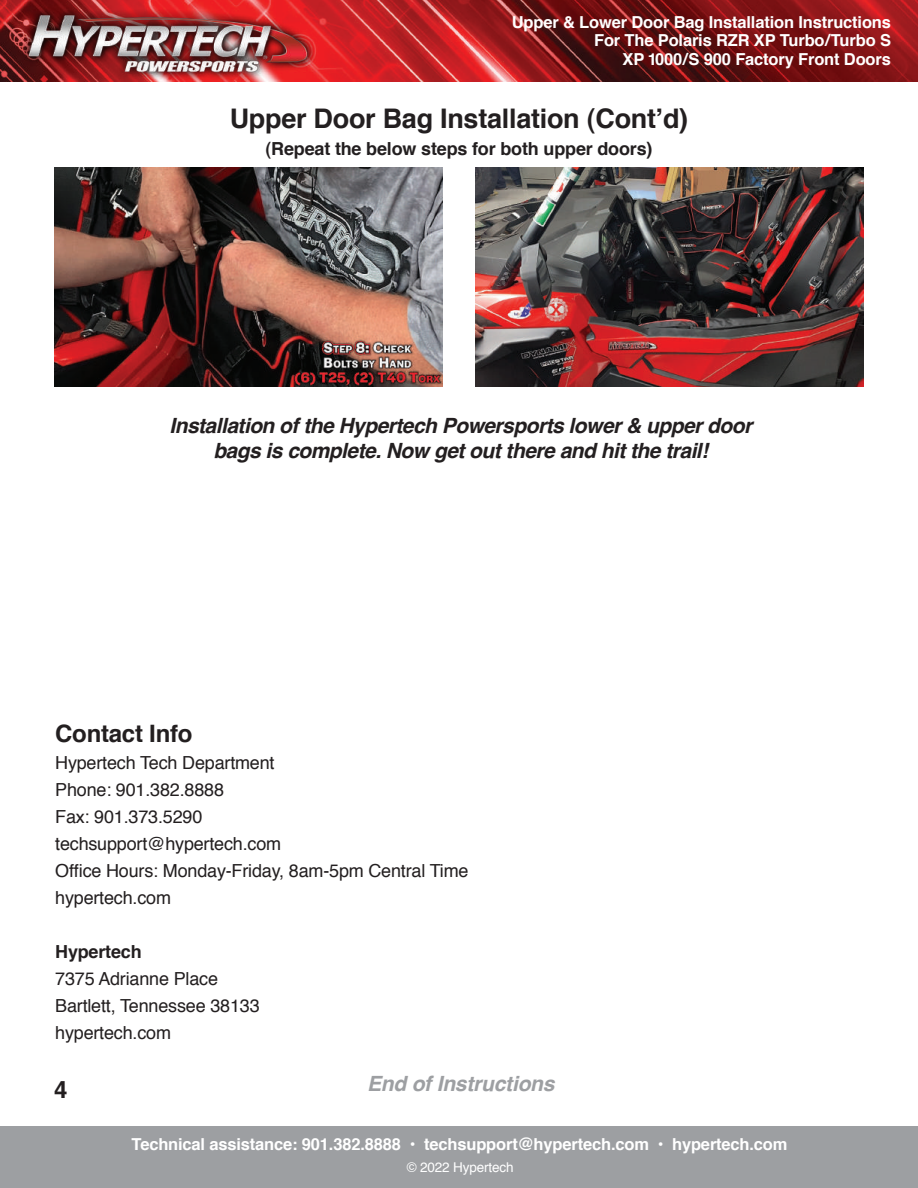
<style>
.page{position:relative;width:918px;height:1188px;background:#fff}
.page>*{position:absolute;margin:0;border:0;box-sizing:border-box;transform-origin:0 0}
.t1{font:700 27px "Helvetica";letter-spacing:-.01em;color:#231f20}
.t2{font:700 24px "Helvetica";letter-spacing:-.01em;color:#231f20}
.t3{font:italic 700 21px/25.2px "Helvetica";letter-spacing:-.025em;color:#231f20;text-align:center}
.t4{font:italic 700 21px "Helvetica";letter-spacing:-.01em;color:#9d9fa2}
.t5{font:18px/27px "Helvetica";letter-spacing:-.01em;color:#231f20}
.t6{font:700 18px "Helvetica";letter-spacing:-.01em;color:#231f20}
.t7{font:700 16.5px/18px "Helvetica";letter-spacing:-.01em;color:#fff;text-align:right}
.t8{font:13.5px "Helvetica";letter-spacing:-.01em;color:#fff}
</style>
<div class="page">
<img style="left:0;top:0;width:918px;height:81px">
<img style="left:2px;top:0;width:335px;height:82px">
<div style="left:0;top:1126px;width:918px;height:62px;background:#9d9fa2"></div>
<img style="left:54px;top:167px;width:389px;height:219px">
<img style="left:475px;top:167px;width:389px;height:219px">
<p class="t7" style="left:512px;top:13px;width:381px">Upper &amp; Lower Door Bag Installation Instructions<br>For The Polaris RZR XP Turbo/Turbo S</p>
<p class="t7" style="left:623px;top:51px;width:270px">XP 1000/S 900 Factory Front Doors</p>
<h1 class="t1" style="left:230px;top:97px;width:460px">Upper Door Bag Installation (Cont’d)</h1>
<p class="t6" style="left:265px;top:134px;width:389px">(Repeat the below steps for both upper doors)</p>
<p class="t3" style="left:169px;top:413px;width:584px">Installation of the Hypertech Powersports lower &amp; upper door bags is complete. Now get out there and hit the trail!</p>
<h2 class="t2" style="left:55px;top:714px;width:139px">Contact Info</h2>
<p class="t5" style="left:55px;top:749px;width:415px">Hypertech Tech Department<br>Phone: 901.382.8888<br>Fax: 901.373.5290<br>techsupport@hypertech.com<br>Office Hours: Monday-Friday, 8am-5pm Central Time hypertech.com</p>
<p class="t6" style="left:55px;top:937px;width:88px">Hypertech</p>
<p class="t5" style="left:55px;top:965px;width:206px">7375 Adrianne Place<br>Bartlett, Tennessee 38133 hypertech.com</p>
<h2 class="t2" style="left:54px;top:1070px;width:15px">4</h2>
<p class="t4" style="left:367px;top:1066px;width:189px">End of Instructions</p>
<p class="t7" style="left:132px;top:1136px;width:657px">Technical assistance: 901.382.8888 • techsupport@hypertech.com • hypertech.com</p>
<p class="t8" style="left:407px;top:1157px;width:108px">© 2022 Hypertech</p>
</div>
